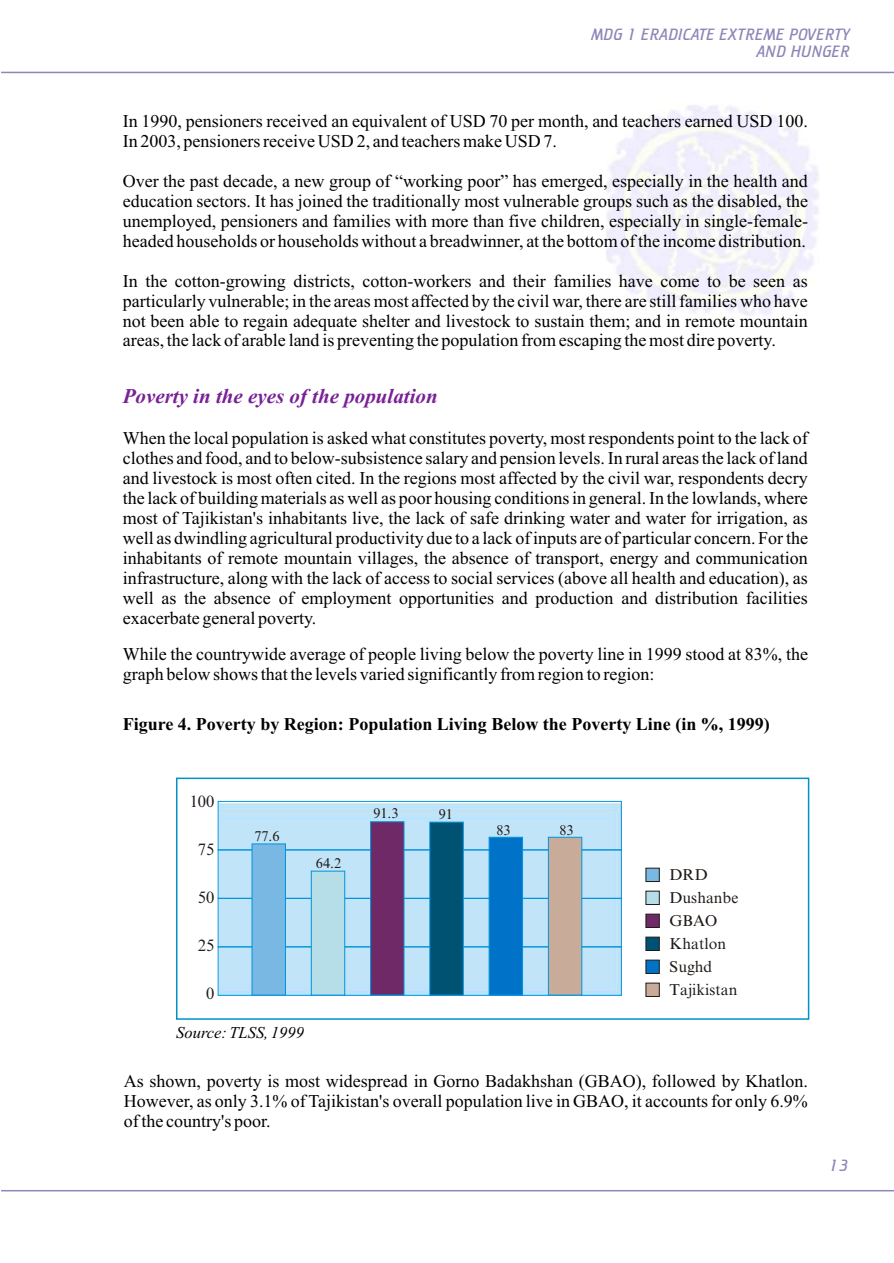
<style>
.page{position:relative;width:894px;height:1263px;background:#fff}
.page>*{position:absolute;margin:0;border:0;box-sizing:border-box;transform-origin:0 0}
.t1{font:italic 700 21px "Times New Roman";color:#782196}
.t2{font:18px/20px "Times New Roman";color:#000;text-align:justify}
.t3{font:700 18px "Times New Roman";color:#000}
.t4{font:italic 300 16.5px/16.8px "Cricket";color:#8f85b8;text-align:right}
.t5{font:italic 16.5px "Times New Roman";color:#000}
.t6{font:16.5px "Times New Roman Tj";color:#1f1a17}
.t7{font:15.75px/23px "Times New Roman Tj";color:#1f1a17}
.t8{font:14.25px "Times New Roman Tj";color:#1f1a17}
</style>
<div class="page">
<div style="left:176px;top:778px;width:633px;height:242px;border:2px solid #0091c9"></div>
<img style="left:219px;top:803px;width:403px;height:193px">
<div style="left:218px;top:801px;width:404px;height:49px;border:1px solid #0094de"></div>
<div style="left:218px;top:898px;width:404px;height:49px;border:1px solid #0094de"></div>
<div style="left:646px;top:891px;width:13px;height:14px;background:#b5dee8;border:1px solid #1f1a17"></div>
<div style="left:646px;top:960px;width:13px;height:14px;background:#0073c9;border:1px solid #1f1a17"></div>
<div style="left:646px;top:868px;width:13px;height:14px;background:#78b8e3;border:1px solid #1f1a17"></div>
<div style="left:311px;top:871px;width:34px;height:124px;background:#b5dee8;border:1px solid #0094de"></div>
<div style="left:252px;top:844px;width:34px;height:151px;background:#78b8e3;border:1px solid #0094de"></div>
<div style="left:489px;top:837px;width:34px;height:158px;background:#0073c9;border:1px solid #0094de"></div>
<div style="left:548px;top:837px;width:34px;height:158px;background:#c9ab99;border:1px solid #0094de"></div>
<div style="left:430px;top:822px;width:33px;height:173px;background:#005273"></div>
<div style="left:370px;top:822px;width:34px;height:173px;background:#6e2966;border:1px solid #0094de"></div>
<div style="left:646px;top:937px;width:13px;height:14px;background:#005273;border:1px solid #1f1a17"></div>
<div style="left:646px;top:914px;width:13px;height:14px;background:#6e2966;border:1px solid #1f1a17"></div>
<div style="left:646px;top:983px;width:13px;height:14px;background:#c9ab99;border:1px solid #1f1a17"></div>
<hr style="left:1px;top:1190px;width:893px;height:1px;background:#8f85b8">
<hr style="left:1px;top:72px;width:893px;height:1px;background:#8f85b8">
<p class="t4" style="left:591px;top:26px;width:260px">MDG 1 ERADICATE EXTREME POVERTY<br>AND HUNGER</p>
<p class="t2" style="left:123px;top:113px;width:687px">In 1990, pensioners received an equivalent of USD 70 per month, and teachers earned USD 100.<br>In 2003, pensioners receive USD 2, and teachers make USD 7.</p>
<p class="t2" style="left:123px;top:173px;width:687px">Over the past decade, a new group of “working poor” has emerged, especially in the health and education sectors. It has joined the traditionally most vulnerable groups such as the disabled, the unemployed, pensioners and families with more than five children, especially in single-female&shy;headed households or households without a breadwinner, at the bottom of the income distribution.</p>
<p class="t2" style="left:123px;top:272px;width:687px">In the cotton-growing districts, cotton-workers and their families have come to be seen as particularly vulnerable; in the areas most affected by the civil war, there are still families who have not been able to regain adequate shelter and livestock to sustain them; and in remote mountain areas, the lack of arable land is preventing the population from escaping the most dire poverty.</p>
<p class="t1" style="left:123px;top:389px;width:316px">Poverty in the eyes of the population</p>
<p class="t2" style="left:123px;top:430px;width:687px">When the local population is asked what constitutes poverty, most respondents point to the lack of clothes and food, and to below-subsistence salary and pension levels. In rural areas the lack of land and livestock is most often cited. In the regions most affected by the civil war, respondents decry the lack of building materials as well as poor housing conditions in general. In the lowlands, where most of Tajikistan's inhabitants live, the lack of safe drinking water and water for irrigation, as well as dwindling agricultural productivity due to a lack of inputs are of particular concern. For the inhabitants of remote mountain villages, the absence of transport, energy and communication infrastructure, along with the lack of access to social services (above all health and education), as well as the absence of employment opportunities and production and distribution facilities exacerbate general poverty.</p>
<p class="t2" style="left:123px;top:646px;width:687px">While the countrywide average of people living below the poverty line in 1999 stood at 83%, the graph below shows that the levels varied significantly from region to region:</p>
<p class="t3" style="left:123px;top:718px;width:649px">Figure 4. Poverty by Region: Population Living Below the Poverty Line (in %, 1999)</p>
<p class="t6" style="left:190px;top:795px;width:26px">100</p>
<p class="t6" style="left:198px;top:843px;width:18px">75</p>
<p class="t6" style="left:198px;top:891px;width:18px">50</p>
<p class="t6" style="left:198px;top:939px;width:18px">25</p>
<p class="t6" style="left:206px;top:987px;width:10px">0</p>
<p class="t8" style="left:254px;top:830px;width:27px">77.6</p>
<p class="t8" style="left:316px;top:858px;width:27px">64.2</p>
<p class="t8" style="left:373px;top:808px;width:27px">91.3</p>
<p class="t8" style="left:439px;top:809px;width:16px">91</p>
<p class="t8" style="left:497px;top:825px;width:16px">83</p>
<p class="t8" style="left:559px;top:825px;width:16px">83</p>
<p class="t7" style="left:670px;top:865px;width:70px">DRD<br>Dushanbe<br>GBAO<br>Khatlon<br>Sughd<br>Tajikistan</p>
<p class="t5" style="left:176px;top:1026px;width:129px">Source: TLSS, 1999</p>
<p class="t2" style="left:124px;top:1072px;width:685px">As shown, poverty is most widespread in Gorno Badakhshan (GBAO), followed by Khatlon.<br>However, as only 3.1% of Tajikistan's overall population live in GBAO, it accounts for only 6.9% of the country's poor.</p>
<p class="t4" style="left:829px;top:1157px;width:21px">13</p>
</div>
